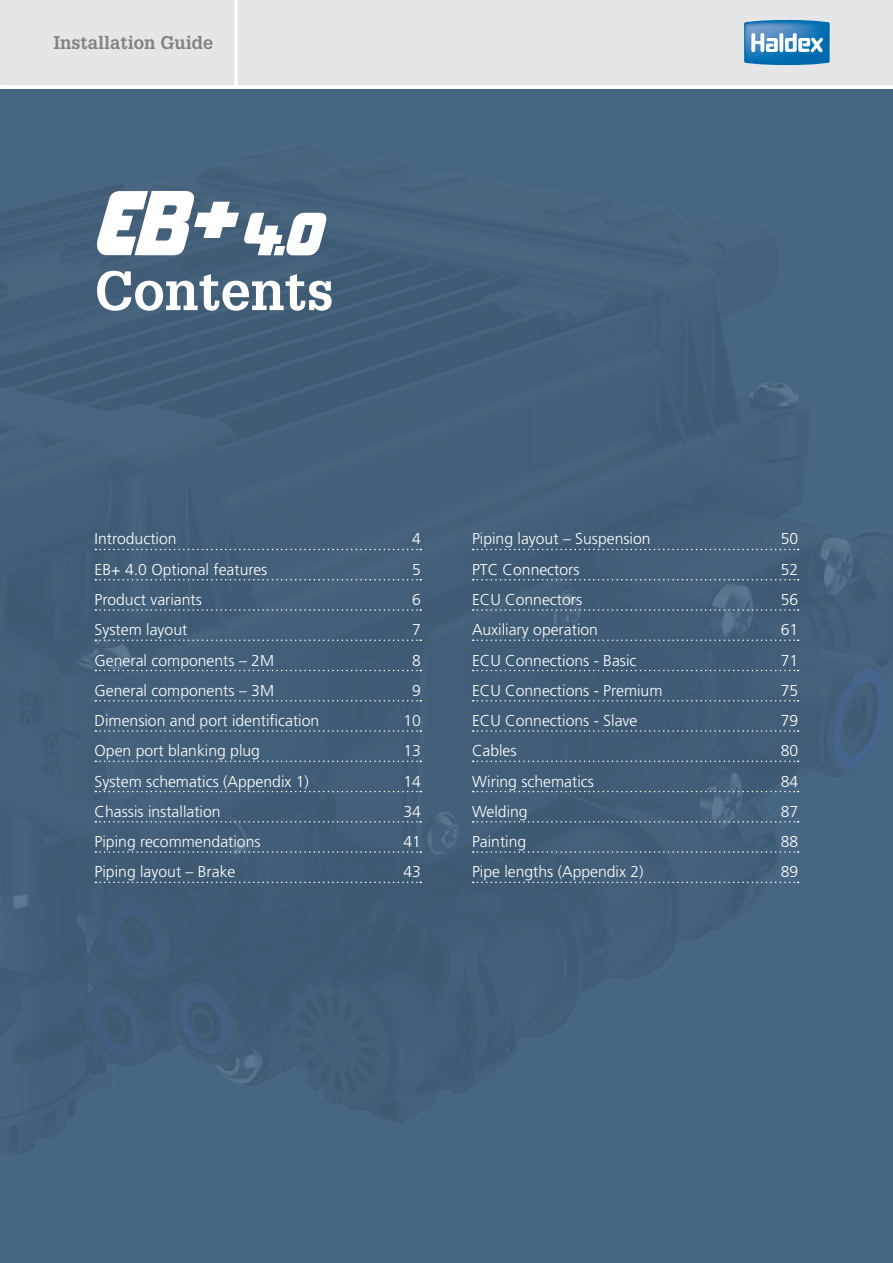
<style>
.page{position:relative;width:893px;height:1263px;background:#fff}
.page>*{position:absolute;margin:0;border:0;box-sizing:border-box;transform-origin:0 0}
.t1{font:700 54px "Glypha LT Std";color:#fff}
.t2{font:700 18px "Glypha LT Std";color:#808285}
.t3{font:300 15.75px "Frutiger LT Pro";color:#fff}
</style>
<div class="page">
<div style="left:0;top:89px;width:893px;height:1174px;background:#466683"></div>
<div style="left:0;top:0;width:893px;height:85px;background:#e5e6e7"></div>
<svg style="left:744px;top:20px;width:86px;height:45px;background:#5296c6"></svg>
<hr style="left:234px;top:0;width:3px;height:85px;background:#fff">
<img style="left:0;top:156px;width:893px;height:999px">
<svg style="left:95px;top:549px;width:326px;height:1px"></svg>
<svg style="left:95px;top:579px;width:326px;height:1px"></svg>
<svg style="left:95px;top:609px;width:326px;height:2px"></svg>
<svg style="left:95px;top:639px;width:326px;height:2px"></svg>
<svg style="left:95px;top:670px;width:326px;height:1px"></svg>
<svg style="left:95px;top:700px;width:326px;height:1px"></svg>
<svg style="left:95px;top:730px;width:326px;height:2px"></svg>
<svg style="left:95px;top:760px;width:326px;height:2px"></svg>
<svg style="left:95px;top:791px;width:326px;height:1px"></svg>
<svg style="left:95px;top:821px;width:326px;height:1px"></svg>
<svg style="left:95px;top:851px;width:326px;height:2px"></svg>
<svg style="left:95px;top:881px;width:326px;height:2px"></svg>
<svg style="left:473px;top:549px;width:326px;height:1px"></svg>
<svg style="left:473px;top:579px;width:326px;height:1px"></svg>
<svg style="left:473px;top:609px;width:326px;height:2px"></svg>
<svg style="left:473px;top:639px;width:326px;height:2px"></svg>
<svg style="left:473px;top:670px;width:326px;height:1px"></svg>
<svg style="left:473px;top:700px;width:326px;height:1px"></svg>
<svg style="left:473px;top:730px;width:326px;height:2px"></svg>
<svg style="left:473px;top:760px;width:326px;height:2px"></svg>
<svg style="left:473px;top:791px;width:326px;height:1px"></svg>
<svg style="left:473px;top:821px;width:326px;height:1px"></svg>
<svg style="left:473px;top:851px;width:326px;height:2px"></svg>
<svg style="left:473px;top:881px;width:326px;height:2px"></svg>
<svg style="left:95px;top:191px;width:233px;height:64px"></svg>
<p class="t2" style="left:54px;top:31px;width:161px">Installation Guide</p>
<h1 class="t1" style="left:95px;top:257px;width:241px">Contents</h1>
<p class="t3" style="left:95px;top:530px;width:83px">Introduction</p>
<p class="t3" style="left:412px;top:530px;width:10px">4</p>
<p class="t3" style="left:95px;top:560px;width:174px">EB+ 4.0 Optional features</p>
<p class="t3" style="left:412px;top:560px;width:10px">5</p>
<p class="t3" style="left:95px;top:590px;width:109px">Product variants</p>
<p class="t3" style="left:412px;top:590px;width:10px">6</p>
<p class="t3" style="left:95px;top:621px;width:94px">System layout</p>
<p class="t3" style="left:412px;top:621px;width:10px">7</p>
<p class="t3" style="left:95px;top:651px;width:181px">General components – 2M</p>
<p class="t3" style="left:412px;top:651px;width:10px">8</p>
<p class="t3" style="left:95px;top:681px;width:181px">General components – 3M</p>
<p class="t3" style="left:412px;top:681px;width:10px">9</p>
<p class="t3" style="left:95px;top:711px;width:226px">Dimension and port identification</p>
<p class="t3" style="left:403px;top:711px;width:19px">10</p>
<p class="t3" style="left:95px;top:742px;width:167px">Open port blanking plug</p>
<p class="t3" style="left:403px;top:742px;width:19px">13</p>
<p class="t3" style="left:95px;top:772px;width:216px">System schematics (Appendix 1)</p>
<p class="t3" style="left:403px;top:772px;width:19px">14</p>
<p class="t3" style="left:95px;top:802px;width:128px">Chassis installation</p>
<p class="t3" style="left:403px;top:802px;width:19px">34</p>
<p class="t3" style="left:95px;top:832px;width:167px">Piping recommendations</p>
<p class="t3" style="left:403px;top:832px;width:19px">41</p>
<p class="t3" style="left:95px;top:863px;width:142px">Piping layout – Brake</p>
<p class="t3" style="left:403px;top:863px;width:19px">43</p>
<p class="t3" style="left:472px;top:530px;width:180px">Piping layout – Suspension</p>
<p class="t3" style="left:781px;top:530px;width:19px">50</p>
<p class="t3" style="left:472px;top:560px;width:109px">PTC Connectors</p>
<p class="t3" style="left:781px;top:560px;width:19px">52</p>
<p class="t3" style="left:472px;top:590px;width:112px">ECU Connectors</p>
<p class="t3" style="left:781px;top:590px;width:19px">56</p>
<p class="t3" style="left:472px;top:621px;width:127px">Auxiliary operation</p>
<p class="t3" style="left:781px;top:621px;width:19px">61</p>
<p class="t3" style="left:472px;top:651px;width:166px">ECU Connections - Basic</p>
<p class="t3" style="left:781px;top:651px;width:19px">71</p>
<p class="t3" style="left:472px;top:681px;width:192px">ECU Connections - Premium</p>
<p class="t3" style="left:781px;top:681px;width:19px">75</p>
<p class="t3" style="left:472px;top:711px;width:167px">ECU Connections - Slave</p>
<p class="t3" style="left:781px;top:711px;width:19px">79</p>
<p class="t3" style="left:472px;top:742px;width:46px">Cables</p>
<p class="t3" style="left:781px;top:742px;width:19px">80</p>
<p class="t3" style="left:472px;top:772px;width:123px">Wiring schematics</p>
<p class="t3" style="left:781px;top:772px;width:19px">84</p>
<p class="t3" style="left:472px;top:802px;width:57px">Welding</p>
<p class="t3" style="left:781px;top:802px;width:19px">87</p>
<p class="t3" style="left:472px;top:832px;width:56px">Painting</p>
<p class="t3" style="left:781px;top:832px;width:19px">88</p>
<p class="t3" style="left:472px;top:863px;width:173px">Pipe lengths (Appendix 2)</p>
<p class="t3" style="left:781px;top:863px;width:19px">89</p>
</div>
